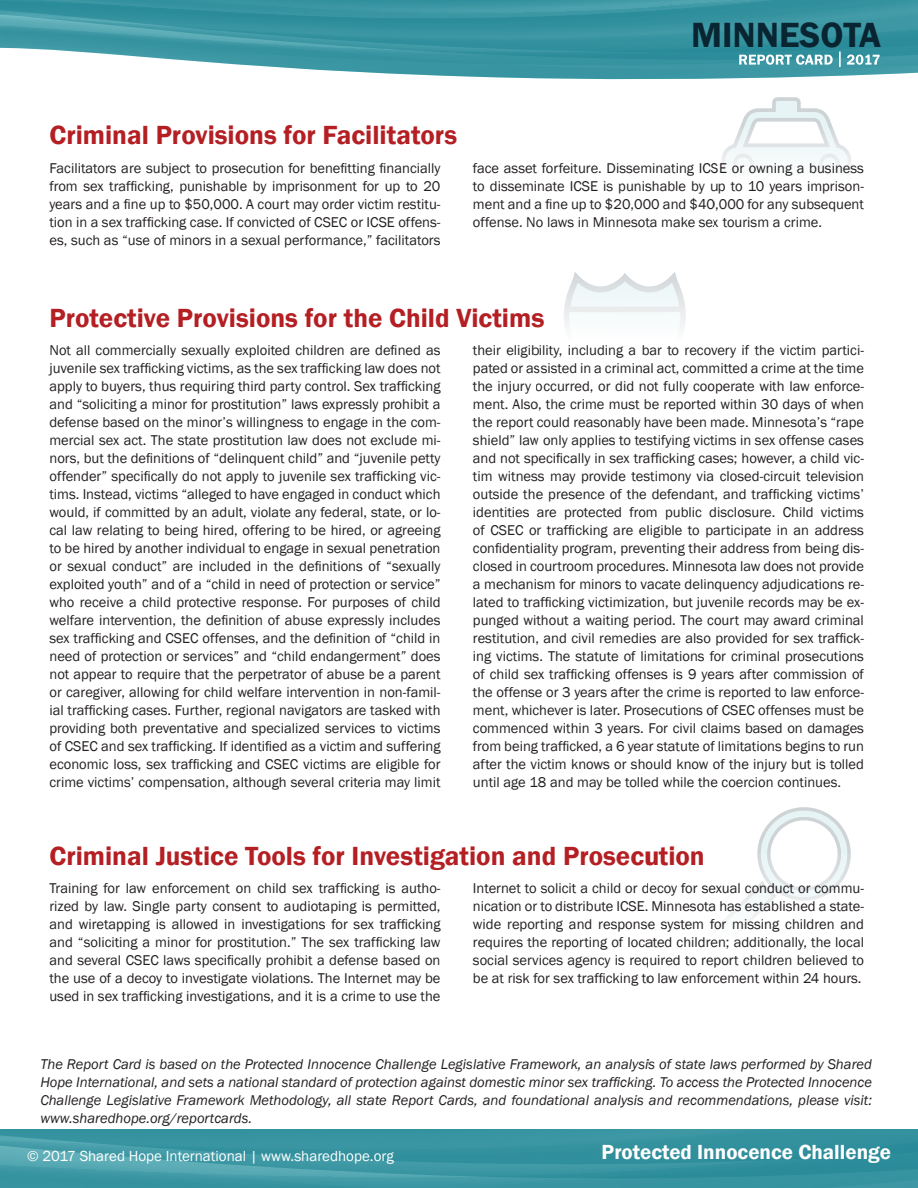
<style>
.page{position:relative;width:918px;height:1188px;background:#fff}
.page>*{position:absolute;margin:0;border:0;box-sizing:border-box;transform-origin:0 0}
.t1{font:600 36px "Franklin Gothic";color:#092532}
.Red_Headers{font:600 27px "Franklin Gothic";color:#b41f23}
.t2{font:600 21px "Franklin Gothic";color:#fff}
.t3{font:15px "Franklin Gothic";color:#fff}
.Body_Text{font:14.55px/18px "Franklin Gothic";color:#231f20;text-align:justify}
.Body_Text-2{font:italic 14.55px/18px "Franklin Gothic";color:#231f20;text-align:justify}
</style>
<div class="page">
<svg style="left:0;top:1130px;width:918px;height:58px;background:#3995a2"></svg>
<svg style="left:0;top:0;width:918px;height:80px;background:#51a2ad"></svg>
<svg style="left:739px;top:52px;width:141px;height:15px"></svg>
<svg style="left:740px;top:97px;width:93px;height:31px"></svg>
<svg style="left:757px;top:807px;width:94px;height:47px"></svg>
<p class="t1" style="left:691px;top:13px;width:192px">MINNESOTA</p>
<p class="Red_Headers" style="left:49px;top:118px;width:409px">Criminal Provisions for Facilitators</p>
<p class="Body_Text" style="left:49px;top:159px;width:393px">Facilitators are subject to prosecution for benefitting financially from sex trafficking, punishable by imprisonment for up to 20 years and a fine up to $50,000. A court may order victim restitu&shy;tion in a sex trafficking case. If convicted of CSEC or ICSE offens&shy;es, such as “use of minors in a sexual performance,” facilitators</p>
<p class="Body_Text" style="left:473px;top:159px;width:393px">face asset forfeiture. Disseminating ICSE or owning a business to disseminate ICSE is punishable by up to 10 years imprison&shy;ment and a fine up to $20,000 and $40,000 for any subsequent offense. No laws in Minnesota make sex tourism a crime.</p>
<p class="Red_Headers" style="left:49px;top:301px;width:496px">Protective Provisions for the Child Victims</p>
<p class="Body_Text" style="left:49px;top:342px;width:393px">Not all commercially sexually exploited children are defined as juvenile sex trafficking victims, as the sex trafficking law does not apply to buyers, thus requiring third party control. Sex trafficking and “soliciting a minor for prostitution” laws expressly prohibit a defense based on the minor’s willingness to engage in the com&shy;mercial sex act. The state prostitution law does not exclude mi&shy;nors, but the definitions of “delinquent child” and “juvenile petty offender” specifically do not apply to juvenile sex trafficking vic&shy;tims. Instead, victims “alleged to have engaged in conduct which would, if committed by an adult, violate any federal, state, or lo&shy;cal law relating to being hired, offering to be hired, or agreeing to be hired by another individual to engage in sexual penetration or sexual conduct” are included in the definitions of “sexually exploited youth” and of a “child in need of protection or service” who receive a child protective response. For purposes of child welfare intervention, the definition of abuse expressly includes sex trafficking and CSEC offenses, and the definition of “child in need of protection or services” and “child endangerment” does not appear to require that the perpetrator of abuse be a parent or caregiver, allowing for child welfare intervention in non-famil&shy;ial trafficking cases. Further, regional navigators are tasked with providing both preventative and specialized services to victims of CSEC and sex trafficking. If identified as a victim and suffering economic loss, sex trafficking and CSEC victims are eligible for crime victims’ compensation, although several criteria may limit</p>
<p class="Body_Text" style="left:473px;top:342px;width:393px">their eligibility, including a bar to recovery if the victim partici&shy;pated or assisted in a criminal act, committed a crime at the time the injury occurred, or did not fully cooperate with law enforce&shy;ment. Also, the crime must be reported within 30 days of when the report could reasonably have been made. Minnesota’s “rape shield” law only applies to testifying victims in sex offense cases and not specifically in sex trafficking cases; however, a child vic&shy;tim witness may provide testimony via closed-circuit television outside the presence of the defendant, and trafficking victims’ identities are protected from public disclosure. Child victims of CSEC or trafficking are eligible to participate in an address confidentiality program, preventing their address from being dis&shy;closed in courtroom procedures. Minnesota law does not provide a mechanism for minors to vacate delinquency adjudications re&shy;lated to trafficking victimization, but juvenile records may be ex&shy;punged without a waiting period. The court may award criminal restitution, and civil remedies are also provided for sex traffick&shy;ing victims. The statute of limitations for criminal prosecutions of child sex trafficking offenses is 9 years after commission of the offense or 3 years after the crime is reported to law enforce&shy;ment, whichever is later. Prosecutions of CSEC offenses must be commenced within 3 years. For civil claims based on damages from being trafficked, a 6 year statute of limitations begins to run after the victim knows or should know of the injury but is tolled until age 18 and may be tolled while the coercion continues.</p>
<p class="Red_Headers" style="left:49px;top:839px;width:657px">Criminal Justice Tools for Investigation and Prosecution</p>
<p class="Body_Text" style="left:49px;top:880px;width:393px">Training for law enforcement on child sex trafficking is autho&shy;rized by law. Single party consent to audiotaping is permitted, and wiretapping is allowed in investigations for sex trafficking and “soliciting a minor for prostitution.” The sex trafficking law and several CSEC laws specifically prohibit a defense based on the use of a decoy to investigate violations. The Internet may be used in sex trafficking investigations, and it is a crime to use the</p>
<p class="Body_Text" style="left:473px;top:880px;width:393px">Internet to solicit a child or decoy for sexual conduct or commu&shy;nication or to distribute ICSE. Minnesota has established a state&shy;wide reporting and response system for missing children and requires the reporting of located children; additionally, the local social services agency is required to report children believed to be at risk for sex trafficking to law enforcement within 24 hours.</p>
<p class="Body_Text-2" style="left:40px;top:1055px;width:833px">The Report Card is based on the Protected Innocence Challenge Legislative Framework, an analysis of state laws performed by Shared Hope International, and sets a national standard of protection against domestic minor sex trafficking. To access the Protected Innocence Challenge Legislative Framework Methodology, all state Report Cards, and foundational analysis and recommendations, please visit: www.sharedhope.org/reportcards.</p>
<p class="t3" style="left:27px;top:1147px;width:368px">© 2017 Shared Hope International | www.sharedhope.org</p>
<p class="t2" style="left:602px;top:1139px;width:291px">Protected Innocence Challenge</p>
</div>
